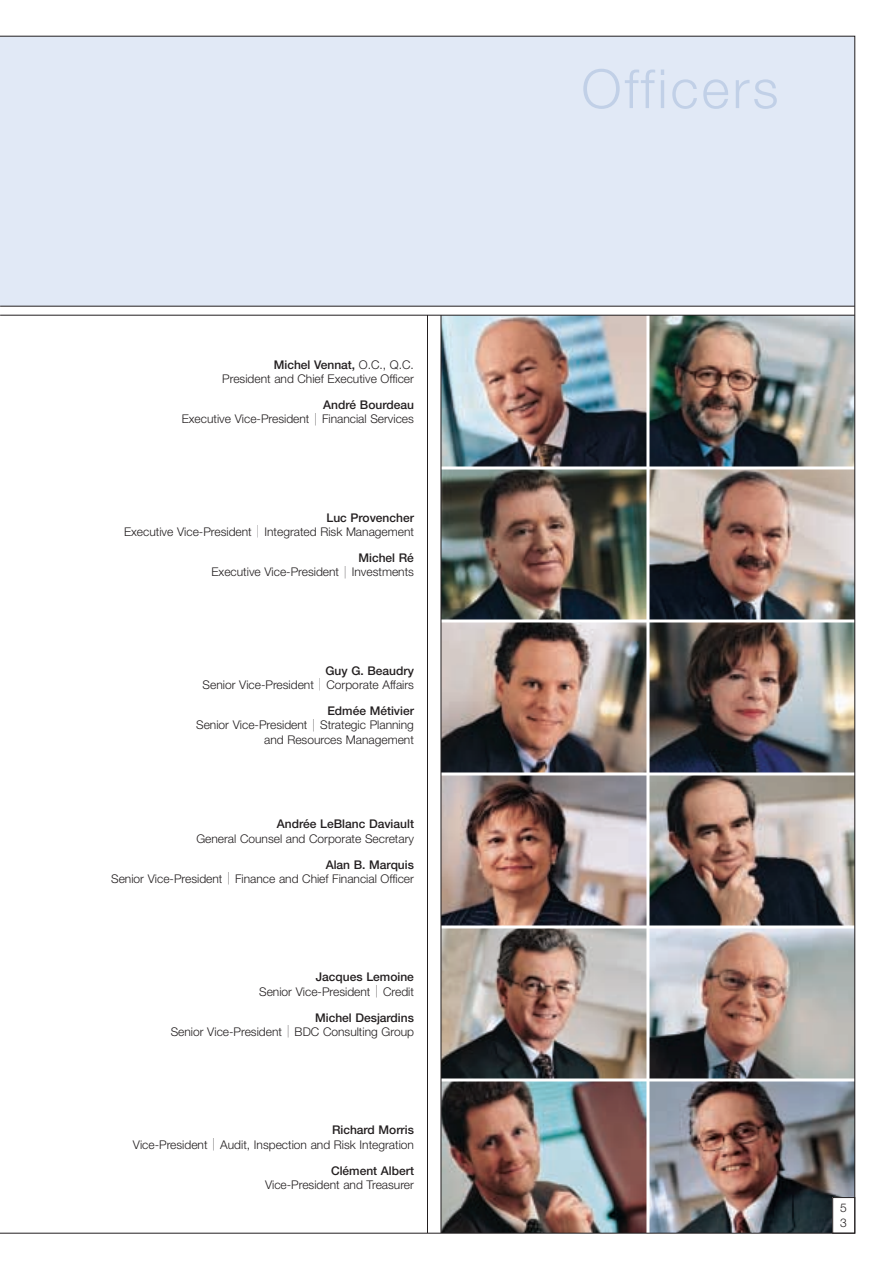
<style>
.page{position:relative;width:891px;height:1269px;background:#fff}
.page>*{position:absolute;margin:0;border:0;box-sizing:border-box;transform-origin:0 0}
.t1{font:300 54px "Helvetica Neue";letter-spacing:.055em;color:#c1d0e7}
.t2{font:300 12px/14.2px "Helvetica Neue";color:#231f20;text-align:right}
.t3{font:500 12px "Helvetica Neue";color:#231f20}
.s1{font-weight:500}
.s2{font-family:"Edwardian Script ITC";font-weight:400;font-size:15px}
</style>
<div class="page">
<img style="left:442px;top:316px;width:411px;height:915px">
<img style="left:442px;top:316px;width:204px;height:150px">
<div style="left:0;top:36px;width:855px;height:270px;background:#e1e9f6"></div>
<img style="left:442px;top:622px;width:204px;height:150px">
<img style="left:442px;top:776px;width:204px;height:150px">
<img style="left:442px;top:928px;width:204px;height:150px">
<img style="left:650px;top:1082px;width:203px;height:149px">
<svg style="left:442px;top:466px;width:411px;height:4px"></svg>
<hr style="left:441px;top:620px;width:414px;height:2px;background:#fff">
<svg style="left:442px;top:772px;width:411px;height:4px"></svg>
<hr style="left:441px;top:926px;width:414px;height:2px;background:#fff">
<svg style="left:442px;top:1078px;width:411px;height:4px"></svg>
<svg style="left:646px;top:316px;width:4px;height:915px"></svg>
<hr style="left:427px;top:315px;width:1px;height:918px;background:#231f20">
<hr style="left:441px;top:315px;width:1px;height:918px;background:#231f20">
<hr style="left:0;top:315px;width:855px;height:1px;background:#231f20">
<hr style="left:0;top:306px;width:855px;height:1px;background:#231f20">
<div style="left:833px;top:1198px;width:22px;height:35px;background:#fff"></div>
<div style="left:832px;top:1197px;width:23px;height:36px;border:1px solid #231f20"></div>
<p class="t2" style="left:222px;top:358px;width:193px"><span class="s1">Michel Vennat,</span> O.C., Q.C.<br>President and Chief Executive Officer</p>
<p class="t2" style="left:182px;top:399px;width:234px"><span class="s1">André Bourdeau<br></span>Executive Vice-President<span class="s2">ê</span> Financial Services</p>
<p class="t2" style="left:124px;top:511px;width:291px"><span class="s1">Luc Provencher<br></span>Executive Vice-President<span class="s2">ê</span> Integrated Risk Management</p>
<p class="t2" style="left:211px;top:552px;width:204px"><span class="s1">Michel Ré<br></span>Executive Vice-President<span class="s2">ê</span> Investments</p>
<p class="t2" style="left:203px;top:664px;width:213px"><span class="s1">Guy G. Beaudry<br></span>Senior Vice-President<span class="s2">ê</span> Corporate Affairs</p>
<p class="t2" style="left:196px;top:705px;width:219px"><span class="s1">Edmée Métivier<br></span>Senior Vice-President<span class="s2">ê</span> Strategic Planning and Resources Management</p>
<p class="t3" style="left:277px;top:820px;width:139px">Andrée LeBlanc Daviault</p>
<p class="t2" style="left:196px;top:832px;width:219px">General Counsel and Corporate Secretary</p>
<p class="t2" style="left:111px;top:858px;width:304px"><span class="s1">Alan B. Marquis<br></span>Senior Vice-President<span class="s2">ê</span> Finance and Chief Financial Officer</p>
<p class="t2" style="left:259px;top:971px;width:156px"><span class="s1">Jacques Lemoine<br></span>Senior Vice-President<span class="s2">ê</span> Credit</p>
<p class="t2" style="left:171px;top:1011px;width:245px"><span class="s1">Michel Desjardins<br></span>Senior Vice-President<span class="s2">ê</span> BDC Consulting Group</p>
<p class="t2" style="left:133px;top:1124px;width:283px"><span class="s1">Richard Morris<br></span>Vice-President<span class="s2">ê</span> Audit, Inspection and Risk Integration</p>
<p class="t3" style="left:331px;top:1166px;width:84px">Clément Albert</p>
<p class="t2" style="left:265px;top:1179px;width:150px">Vice-President and Treasurer</p>
<h1 class="t1" style="left:582px;top:70px;width:199px">Officers</h1>
<p class="t2" style="left:840px;top:1201px;width:8px;line-height:15px;text-align:left">5<br>3</p>
</div>
